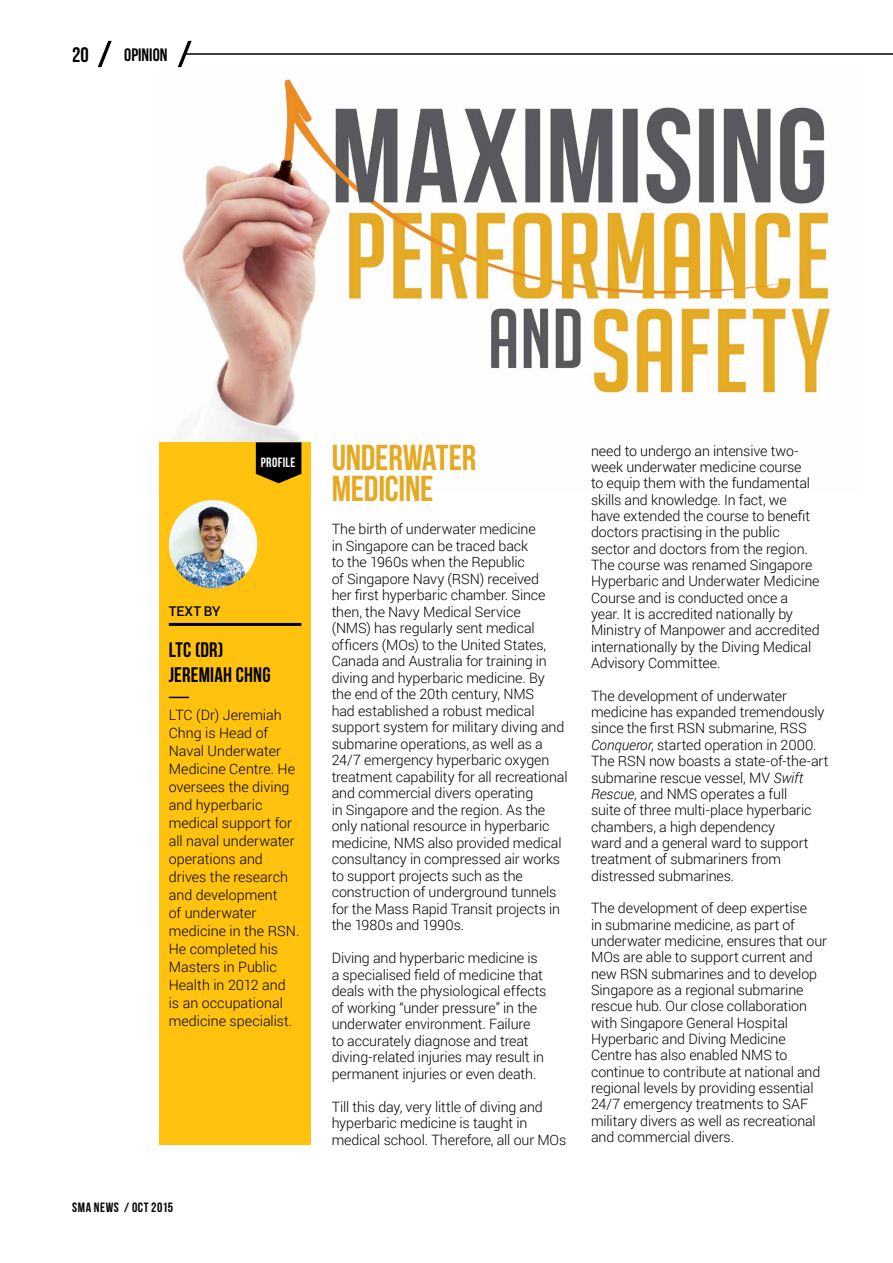
<style>
.page{position:relative;width:893px;height:1263px;background:#fff}
.page>*{position:absolute;margin:0;border:0;box-sizing:border-box;transform-origin:0 0}
.t1{font:700 36px/31.5px "Bebas Neue";letter-spacing:-.005em;color:#e5a923}
.t2{font:700 21px/25.2px "Bebas Neue";letter-spacing:.005em;color:#000}
.t3{font:21px "Bebas Neue";color:#000}
.t4{font:18px "Bebas Neue";color:#000}
.t5{font:300 14.25px/16.4px "Roboto";letter-spacing:-.005em;color:#000}
.t6{font:700 13.5px "Bebas Neue";letter-spacing:.04em;color:#000}
.t7{font:700 13.5px "Bebas Neue";letter-spacing:.025em;color:#fff}
.t8{font:500 13.5px "Roboto";letter-spacing:.005em;color:#000}
.s1{font-weight:400}
.s2{font-style:italic}
</style>
<div class="page">
<img style="left:182px;top:75px;width:649px;height:417px">
<div style="left:159px;top:442px;width:151px;height:703px;background:#ffc20e"></div>
<hr style="left:169px;top:623px;width:132px;height:3px;background:#000">
<svg style="left:169px;top:697px;width:20px;height:1px"></svg>
<svg style="left:256px;top:442px;width:45px;height:41px;background:#1d1601"></svg>
<img style="left:169px;top:500px;width:88px;height:88px;border-radius:44px">
<svg style="left:98px;top:41px;width:14px;height:26px"></svg>
<svg style="left:178px;top:41px;width:14px;height:26px"></svg>
<hr style="left:185px;top:53px;width:708px;height:2px;background:#000">
<h2 class="t3" style="left:72px;top:43px;width:18px">20</h2>
<p class="t4" style="left:124px;top:45px;width:45px">OPINION</p>
<p class="t7" style="left:261px;top:455px;width:35px">PROFILE</p>
<p class="t8" style="left:169px;top:601px;width:53px">text BY</p>
<h2 class="t2" style="left:169px;top:636px;width:103px">LTC (DR)<br>JEREMIAH CHNG</h2>
<p class="t5" style="left:169px;top:706px;width:132px;line-height:18px">LTC (Dr) Jeremiah<br>Chng is Head of<br>Naval Underwater<br>Medicine Centre. He oversees the diving and hyperbaric medical support for all naval underwater operations and drives the research and development<br>of underwater medicine in the RSN.<br>He completed his<br>Masters in Public<br>Health in 2012 and is an occupational medicine specialist.</p>
<p class="t6" style="left:72px;top:1200px;width:102px">SMA NEWS / <span class="s1">OCT 2015</span></p>
<h1 class="t1" style="left:332px;top:441px;width:146px">UNDERWATER<br>MEDICINE</h1>
<p class="t5" style="left:332px;top:520px;width:237px">The birth of underwater medicine<br>in Singapore can be traced back<br>to the 1960s when the Republic<br>of Singapore Navy (RSN) received<br>her first hyperbaric chamber. Since then, the Navy Medical Service<br>(NMS) has regularly sent medical officers (MOs) to the United States, Canada and Australia for training in diving and hyperbaric medicine. By the end of the 20th century, NMS<br>had established a robust medical support system for military diving and submarine operations, as well as a 24/7 emergency hyperbaric oxygen treatment capability for all recreational and commercial divers operating<br>in Singapore and the region. As the only national resource in hyperbaric medicine, NMS also provided medical consultancy in compressed air works to support projects such as the construction of underground tunnels for the Mass Rapid Transit projects in the 1980s and 1990s.</p>
<p class="t5" style="left:332px;top:949px;width:216px">Diving and hyperbaric medicine is a specialised field of medicine that deals with the physiological effects of working “under pressure” in the underwater environment. Failure<br>to accurately diagnose and treat diving-related injuries may result in permanent injuries or even death.</p>
<p class="t5" style="left:332px;top:1098px;width:236px">Till this day, very little of diving and hyperbaric medicine is taught in medical school. Therefore, all our MOs</p>
<p class="t5" style="left:591px;top:442px;width:230px">need to undergo an intensive two&shy;week underwater medicine course<br>to equip them with the fundamental skills and knowledge. In fact, we<br>have extended the course to benefit doctors practising in the public sector and doctors from the region.<br>The course was renamed Singapore Hyperbaric and Underwater Medicine Course and is conducted once a year. It is accredited nationally by Ministry of Manpower and accredited internationally by the Diving Medical Advisory Committee.</p>
<p class="t5" style="left:591px;top:687px;width:239px">The development of underwater medicine has expanded tremendously since the first RSN submarine, RSS <span class="s2">Conqueror</span>, started operation in 2000.<br>The RSN now boasts a state-of-the-art submarine rescue vessel, MV <span class="s2">Swift Rescue</span>, and NMS operates a full<br>suite of three multi-place hyperbaric chambers, a high dependency<br>ward and a general ward to support treatment of submariners from distressed submarines.</p>
<p class="t5" style="left:591px;top:899px;width:237px">The development of deep expertise<br>in submarine medicine, as part of underwater medicine, ensures that our MOs are able to support current and new RSN submarines and to develop Singapore as a regional submarine rescue hub. Our close collaboration with Singapore General Hospital Hyperbaric and Diving Medicine Centre has also enabled NMS to continue to contribute at national and regional levels by providing essential 24/7 emergency treatments to SAF military divers as well as recreational and commercial divers.</p>
</div>
